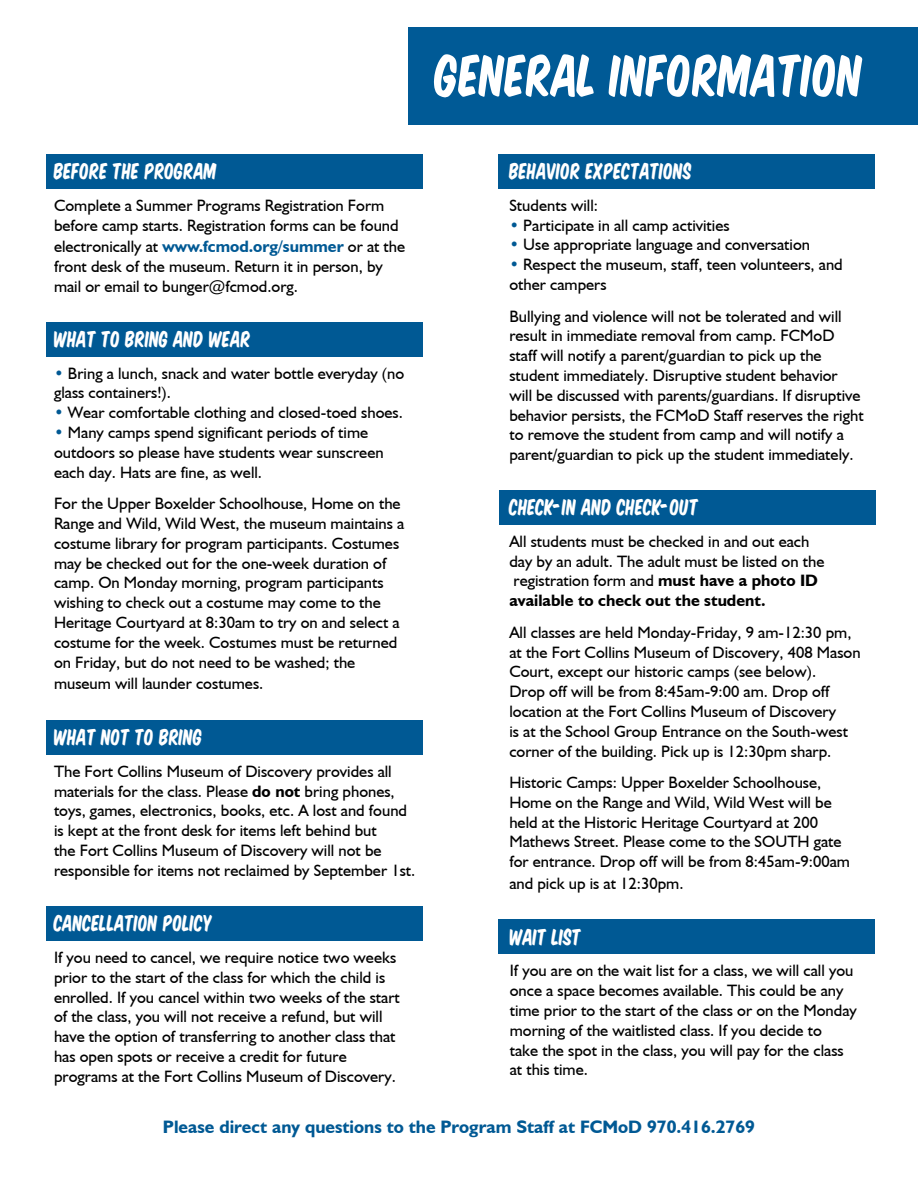
<style>
.page{position:relative;width:918px;height:1188px;background:#fff}
.page>*{position:absolute;margin:0;border:0;box-sizing:border-box;transform-origin:0 0}
.t1{font:54px "Komika Title";color:#fff}
.t2{font:21px "Komika Title";color:#fff}
.t3{font:700 18px "Humanist 521 BT";color:#005994}
.t4{font:16.5px/19.8px "Humanist 521 BT";color:#000}
.s1{font-weight:700;color:#005994}
.s2{color:#005994}
.s3{font-weight:700}
</style>
<div class="page">
<div style="left:47px;top:322px;width:376px;height:34px;background:#005994"></div>
<div style="left:46px;top:155px;width:376px;height:34px;background:#005994"></div>
<div style="left:498px;top:155px;width:376px;height:34px;background:#005994"></div>
<div style="left:47px;top:720px;width:376px;height:35px;background:#005994"></div>
<div style="left:47px;top:906px;width:376px;height:35px;background:#005994"></div>
<div style="left:498px;top:919px;width:377px;height:35px;background:#005994"></div>
<div style="left:499px;top:491px;width:376px;height:34px;background:#005994"></div>
<div style="left:408px;top:27px;width:510px;height:97px;background:#005a96"></div>
<svg style="left:431px;top:124px;width:166px;height:31px"></svg>
<svg style="left:605px;top:124px;width:261px;height:31px"></svg>
<h1 class="t1" style="left:436px;top:35px;width:429px">GENERAL INFORMATION</h1>
<p class="t2" style="left:54px;top:156px;width:165px">BEFORE THE PROGRAM</p>
<p class="t4" style="left:54px;top:195px;width:346px">Complete a Summer Programs Registration Form before camp starts. Registration forms can be found</p>
<p class="t4" style="left:54px;top:236px;width:353px">electronically at <span class="s1">www.fcmod.org/summer</span> or at the front desk of the museum. Return it in person, by mail or email to bunger@fcmod.org.</p>
<p class="t2" style="left:54px;top:324px;width:198px">WHAT TO BRING AND WEAR</p>
<p class="t4" style="left:54px;top:363px;width:352px"><span class="s2">•</span> Bring a lunch, snack and water bottle everyday (no glass containers!).</p>
<p class="t4" style="left:54px;top:402px;width:351px"><span class="s2">•</span> Wear comfortable clothing and closed-toed shoes.</p>
<p class="t4" style="left:54px;top:422px;width:331px"><span class="s2">•</span> Many camps spend significant periods of time outdoors so please have students wear sunscreen each day. Hats are fine, as well.</p>
<p class="t4" style="left:54px;top:493px;width:352px">For the Upper Boxelder Schoolhouse, Home on the Range and Wild, Wild West, the museum maintains a costume library for program participants. Costumes may be checked out for the one-week duration of camp. On Monday morning, program participants wishing to check out a costume may come to the Heritage Courtyard at 8:30am to try on and select a costume for the week. Costumes must be returned on Friday, but do not need to be washed; the</p>
<p class="t4" style="left:54px;top:673px;width:211px">museum will launder costumes.</p>
<p class="t2" style="left:54px;top:722px;width:150px">WHAT NOT TO BRING</p>
<p class="t4" style="left:54px;top:761px;width:363px">The Fort Collins Museum of Discovery provides all materials for the class. Please <span class="s3">do not</span> bring phones, toys, games, electronics, books, etc. A lost and found is kept at the front desk for items left behind but<br>the Fort Collins Museum of Discovery will not be responsible for items not reclaimed by September 1st.</p>
<p class="t2" style="left:509px;top:156px;width:184px">BEHAVIOR EXPECTATIONS</p>
<p class="t4" style="left:509px;top:195px;width:90px">Students will:</p>
<p class="t4" style="left:509px;top:215px;width:222px"><span class="s2">•</span> Participate in all camp activities</p>
<p class="t4" style="left:509px;top:235px;width:302px"><span class="s2">•</span> Use appropriate language and conversation</p>
<p class="t4" style="left:509px;top:254px;width:335px"><span class="s2">•</span> Respect the museum, staff, teen volunteers, and other campers</p>
<p class="t4" style="left:509px;top:306px;width:356px">Bullying and violence will not be tolerated and will result in immediate removal from camp. FCMoD staff will notify a parent/guardian to pick up the student immediately. Disruptive student behavior will be discussed with parents/guardians. If disruptive behavior persists, the FCMoD Staff reserves the right to remove the student from camp and will notify a parent/guardian to pick up the student immediately.</p>
<p class="t2" style="left:509px;top:492px;width:191px">CHECK-IN AND CHECK-OUT</p>
<p class="t4" style="left:509px;top:531px;width:317px">All students must be checked in and out each day by an adult. The adult must be listed on the registration form and <span class="s3">must have a photo ID available to check out the student.</span></p>
<p class="t4" style="left:509px;top:622px;width:353px">All classes are held Monday-Friday, 9 am-12:30 pm, at the Fort Collins Museum of Discovery, 408 Mason Court, except our historic camps (see below).<br>Drop off will be from 8:45am-9:00 am. Drop off location at the Fort Collins Museum of Discovery<br>is at the School Group Entrance on the South-west corner of the building. Pick up is 12:30pm sharp.</p>
<p class="t4" style="left:509px;top:772px;width:342px">Historic Camps: Upper Boxelder Schoolhouse, Home on the Range and Wild, Wild West will be held at the Historic Heritage Courtyard at 200<br>Mathews Street. Please come to the SOUTH gate for entrance. Drop off will be from 8:45am-9:00am</p>
<p class="t4" style="left:509px;top:873px;width:176px">and pick up is at 12:30pm.</p>
<p class="t2" style="left:54px;top:908px;width:160px">CANCELLATION POLICY</p>
<p class="t4" style="left:54px;top:947px;width:347px">If you need to cancel, we require notice two weeks prior to the start of the class for which the child is enrolled. If you cancel within two weeks of the start of the class, you will not receive a refund, but will have the option of transferring to another class that has open spots or receive a credit for future programs at the Fort Collins Museum of Discovery.</p>
<p class="t3" style="left:163px;top:1116px;width:594px">Please direct any questions to the Program Staff at FCMoD 970.416.2769</p>
<p class="t2" style="left:510px;top:921px;width:73px">WAIT LIST</p>
<p class="t4" style="left:510px;top:961px;width:349px">If you are on the wait list for a class, we will call you once a space becomes available. This could be any time prior to the start of the class or on the Monday morning of the waitlisted class. If you decide to<br>take the spot in the class, you will pay for the class at this time.</p>
</div>
